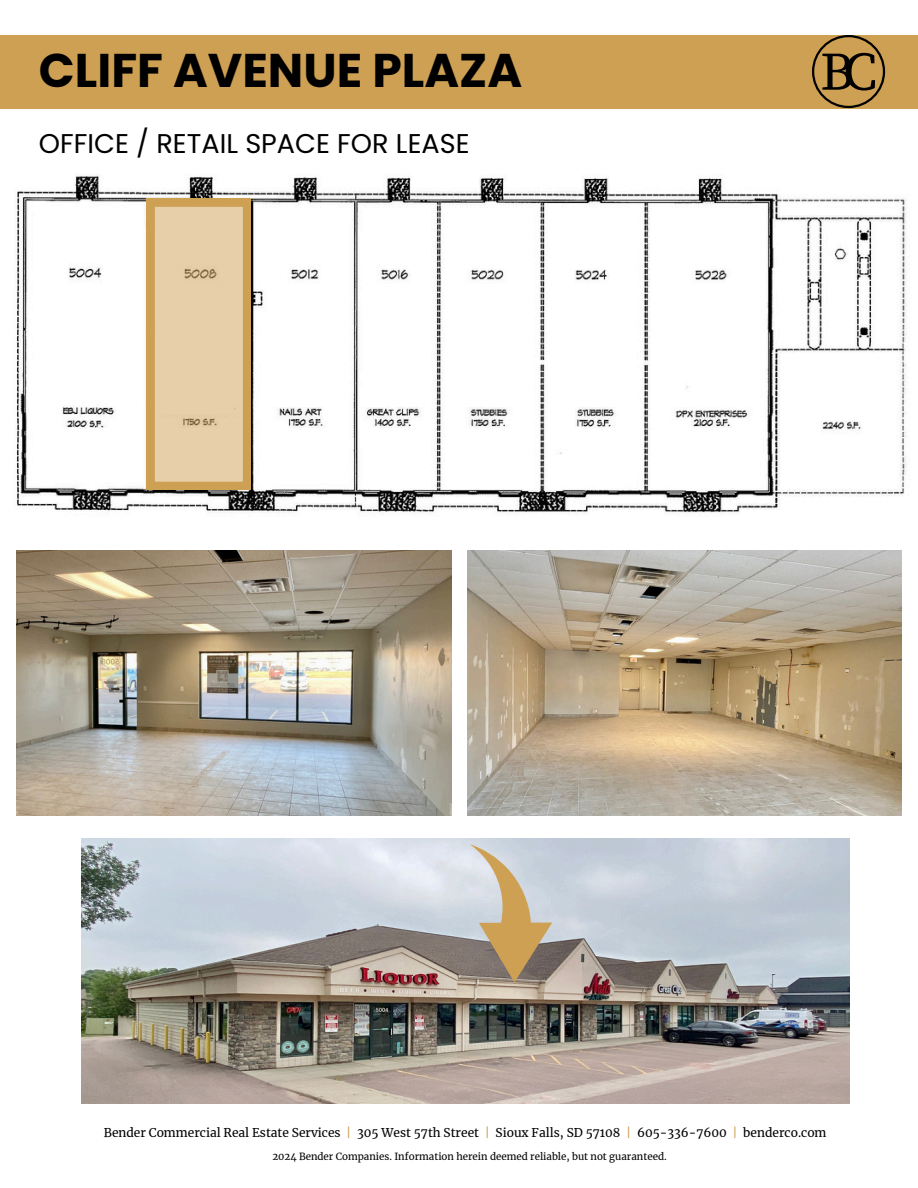
<style>
.page{position:relative;width:918px;height:1188px;background:#fff}
.page>*{position:absolute;margin:0;border:0;box-sizing:border-box;transform-origin:0 0}
.t1{font:53.85px "Source Serif Pro";color:#000}
.t2{font:700 47.25px "Poppins";color:#000}
.t3{font:27.15px "Poppins";color:#000}
.t4{font:12px "Merriweather";color:#000}
.t5{font:9.75px "Merriweather";color:#000}
.s1{color:#cea053}
</style>
<div class="page">
<div style="left:1px;top:35px;width:917px;height:73px;background:#cea053"></div>
<svg style="left:812px;top:35px;width:73px;height:73px"></svg>
<img style="left:17px;top:551px;width:434px;height:264px">
<img style="left:467px;top:551px;width:435px;height:264px">
<img style="left:82px;top:839px;width:767px;height:264px">
<svg style="left:470px;top:844px;width:82px;height:138px"></svg>
<img style="left:16px;top:174px;width:891px;height:339px">
<svg style="left:147px;top:199px;width:103px;height:290px"></svg>
<p class="t2" style="left:39px;top:38px;width:485px">CLIFF AVENUE PLAZA</p>
<p class="t1" style="left:820px;top:40px;width:59px">BC</p>
<h4 class="t3" style="left:39px;top:124px;width:432px">OFFICE / RETAIL SPACE FOR LEASE</h4>
<p class="t4" style="left:104px;top:1125px;width:529px">Bender Commercial Real Estate Services <span class="s1">|</span> 305 West 57th Street <span class="s1">|</span> Sioux Falls, SD 57108 <span class="s1">|</span></p>
<p class="t4" style="left:637px;top:1125px;width:191px">605-336-7600 <span class="s1">|</span> benderco.com</p>
<p class="t5" style="left:272px;top:1151px;width:396px">2024 Bender Companies. Information herein deemed reliable, but not guaranteed.</p>
</div>
